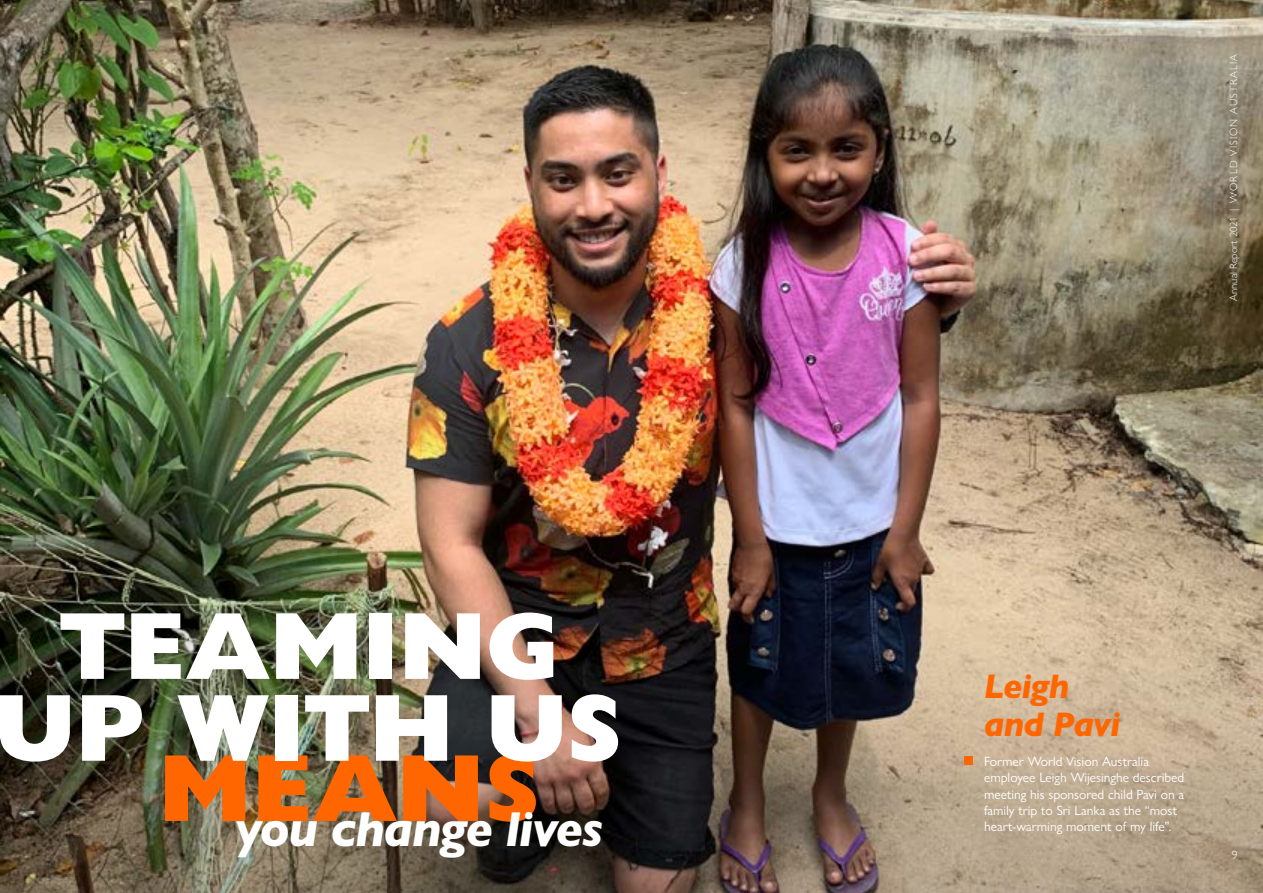
<style>
.page{position:relative;width:1263px;height:893px;background:#fff}
.page>*{position:absolute;margin:0;border:0;box-sizing:border-box;transform-origin:0 0}
.t1{font:800 96px/81.9px "Gill Sans Nova";letter-spacing:-.01em;color:#fff;text-align:center}
.t2{font:800 96px "Gill Sans Nova";letter-spacing:-.005em;color:#f60}
.t3{font:italic 800 49.2px "Gill Sans Nova";letter-spacing:-.02em;color:#fff}
.t4{font:italic 800 34.2px/38.5px "Gill Sans Nova";letter-spacing:-.02em;color:#f60}
.t5{font:13.5px/16.2px "Gill Sans Nova";color:#fff}
.t6{font:300 12px "Gill Sans";color:#fff}
.t7{font:300 10.5px "Gill Sans Nova";letter-spacing:.085em;color:#fff}
</style>
<div class="page">
<img style="left:0;top:0;width:1263px;height:578px">
<img style="left:0;top:526px;width:745px;height:52px">
<img style="left:0;top:578px;width:1263px;height:315px">
<div style="left:964px;top:756px;width:9px;height:9px;background:#f60"></div>
<h1 class="t1" style="left:-6px;top:605px;width:629px">TEAMING<br>UP WITH US</h1>
<h1 class="t2" style="left:158px;top:728px;width:383px">MEANS</h1>
<h2 class="t3" style="left:236px;top:798px;width:369px">you change lives</h2>
<p class="t7" style="left:1227px;top:301px;width:248px;rotate:-90deg">Annual Report 2021 | WORLD VISION AUSTRALIA</p>
<h3 class="t4" style="left:984px;top:666px;width:138px">Leigh and Pavi</h3>
<p class="t5" style="left:984px;top:753px;width:202px">Former World Vision Australia employee Leigh Wijesinghe described meeting his sponsored child Pavi on a family trip to Sri Lanka as the “most heart-warming moment of my life”.</p>
<p class="t6" style="left:1232px;top:846px;width:7px">9</p>
</div>
